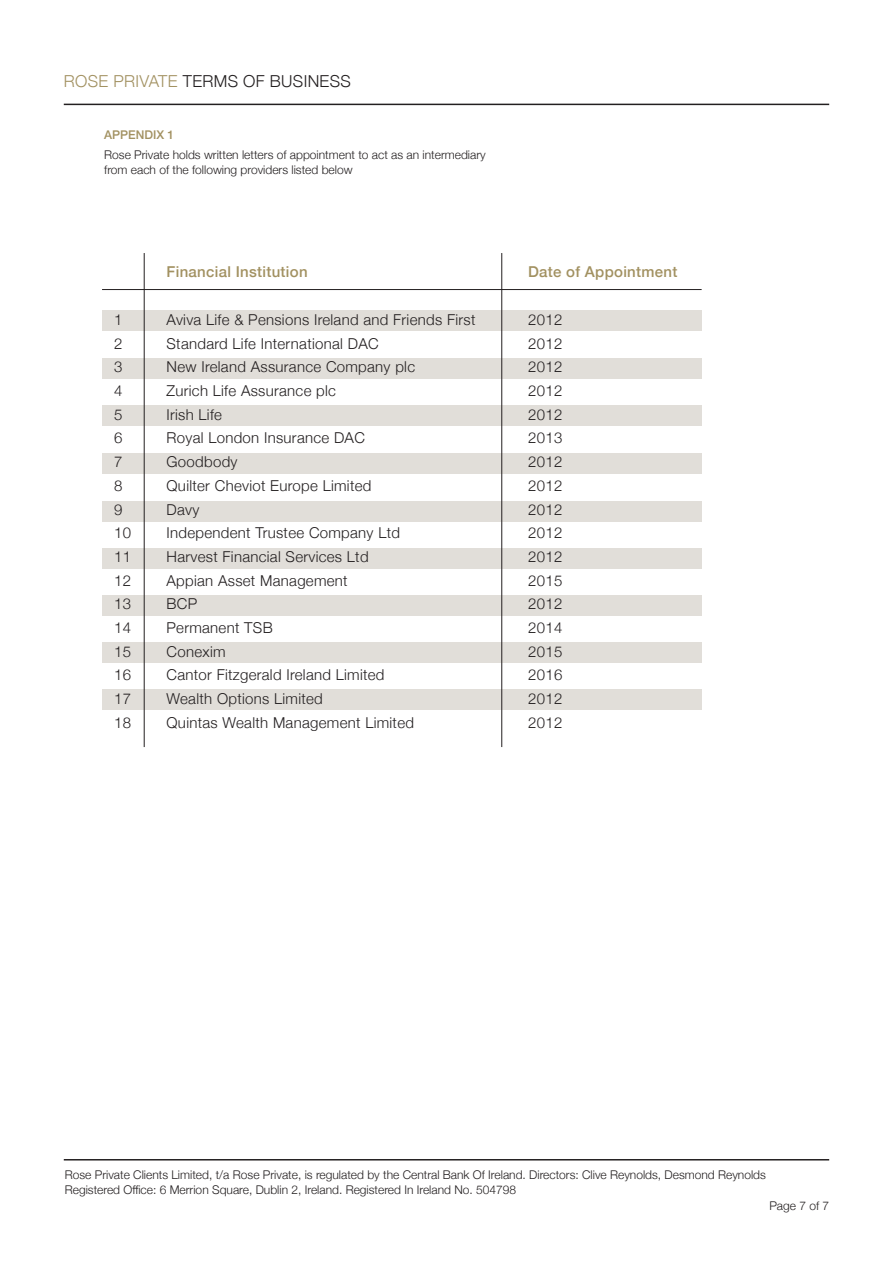
<style>
.page{position:relative;width:893px;height:1263px;background:#fff}
.page>*{position:absolute;margin:0;border:0;box-sizing:border-box;transform-origin:0 0}
.t1{font:300 16.5px "Helvetica Neue";letter-spacing:.02em;color:#231f20}
.t2{font:300 15px "Helvetica Neue";letter-spacing:.02em;color:#231f20}
.t3{font:500 15px "Helvetica Neue";letter-spacing:.02em;color:#a29161}
.t4{font:300 12px/15px "Helvetica Neue";color:#231f20}
.t5{font:500 12px "Helvetica Neue";color:#a29161}
.s1{color:#a29161}
</style>
<div class="page">
<div style="left:102px;top:310px;width:600px;height:21px;background:#e1ded9"></div>
<div style="left:102px;top:358px;width:600px;height:20px;background:#e1ded9"></div>
<div style="left:102px;top:406px;width:600px;height:20px;background:#e1ded9"></div>
<div style="left:102px;top:453px;width:600px;height:20px;background:#e1ded9"></div>
<div style="left:102px;top:501px;width:600px;height:20px;background:#e1ded9"></div>
<div style="left:102px;top:548px;width:600px;height:20px;background:#e1ded9"></div>
<div style="left:102px;top:595px;width:600px;height:20px;background:#e1ded9"></div>
<div style="left:102px;top:642px;width:600px;height:21px;background:#e1ded9"></div>
<div style="left:102px;top:690px;width:600px;height:20px;background:#e1ded9"></div>
<hr style="left:64px;top:104px;width:765px;height:1px;background:#231f20">
<hr style="left:501px;top:253px;width:1px;height:494px;background:#231f20">
<hr style="left:102px;top:289px;width:600px;height:1px;background:#231f20">
<hr style="left:144px;top:253px;width:1px;height:494px;background:#231f20">
<hr style="left:64px;top:1159px;width:765px;height:1px;background:#231f20">
<p class="t1" style="left:64px;top:68px;width:289px"><span class="s1">ROSE PRIVATE</span> TERMS OF BUSINESS</p>
<p class="t5" style="left:104px;top:125px;width:72px">APPENDIX 1</p>
<p class="t4" style="left:104px;top:146px;width:383px">Rose Private holds written letters of appointment to act as an intermediary from each of the following providers listed below</p>
<p class="t3" style="left:167px;top:260px;width:143px">Financial Institution</p>
<p class="t3" style="left:528px;top:260px;width:151px">Date of Appointment</p>
<p class="t2" style="left:114px;top:307px;width:10px">1</p>
<p class="t2" style="left:167px;top:307px;width:310px">Aviva Life &amp; Pensions Ireland and Friends First</p>
<p class="t2" style="left:528px;top:307px;width:36px">2012</p>
<p class="t2" style="left:114px;top:331px;width:10px">2</p>
<p class="t2" style="left:167px;top:331px;width:214px">Standard Life International DAC</p>
<p class="t2" style="left:528px;top:331px;width:36px">2012</p>
<p class="t2" style="left:114px;top:355px;width:10px">3</p>
<p class="t2" style="left:167px;top:355px;width:250px">New Ireland Assurance Company plc</p>
<p class="t2" style="left:528px;top:355px;width:36px">2012</p>
<p class="t2" style="left:114px;top:379px;width:10px">4</p>
<p class="t2" style="left:167px;top:379px;width:171px">Zurich Life Assurance plc</p>
<p class="t2" style="left:528px;top:379px;width:36px">2012</p>
<p class="t2" style="left:114px;top:402px;width:10px">5</p>
<p class="t2" style="left:167px;top:402px;width:57px">Irish Life</p>
<p class="t2" style="left:528px;top:402px;width:36px">2012</p>
<p class="t2" style="left:114px;top:426px;width:10px">6</p>
<p class="t2" style="left:167px;top:426px;width:200px">Royal London Insurance DAC</p>
<p class="t2" style="left:528px;top:426px;width:36px">2013</p>
<p class="t2" style="left:114px;top:450px;width:10px">7</p>
<p class="t2" style="left:167px;top:450px;width:73px">Goodbody</p>
<p class="t2" style="left:528px;top:450px;width:36px">2012</p>
<p class="t2" style="left:114px;top:473px;width:10px">8</p>
<p class="t2" style="left:167px;top:473px;width:206px">Quilter Cheviot Europe Limited</p>
<p class="t2" style="left:528px;top:473px;width:36px">2012</p>
<p class="t2" style="left:114px;top:497px;width:10px">9</p>
<p class="t2" style="left:167px;top:497px;width:34px">Davy</p>
<p class="t2" style="left:528px;top:497px;width:36px">2012</p>
<p class="t2" style="left:114px;top:521px;width:18px">10</p>
<p class="t2" style="left:167px;top:521px;width:235px">Independent Trustee Company Ltd</p>
<p class="t2" style="left:528px;top:521px;width:36px">2012</p>
<p class="t2" style="left:114px;top:544px;width:18px">11</p>
<p class="t2" style="left:167px;top:544px;width:204px">Harvest Financial Services Ltd</p>
<p class="t2" style="left:528px;top:544px;width:36px">2012</p>
<p class="t2" style="left:114px;top:568px;width:18px">12</p>
<p class="t2" style="left:167px;top:568px;width:183px">Appian Asset Management</p>
<p class="t2" style="left:528px;top:568px;width:36px">2015</p>
<p class="t2" style="left:114px;top:592px;width:18px">13</p>
<p class="t2" style="left:167px;top:592px;width:32px">BCP</p>
<p class="t2" style="left:528px;top:592px;width:36px">2012</p>
<p class="t2" style="left:114px;top:616px;width:18px">14</p>
<p class="t2" style="left:167px;top:616px;width:108px">Permanent TSB</p>
<p class="t2" style="left:528px;top:616px;width:36px">2014</p>
<p class="t2" style="left:114px;top:639px;width:18px">15</p>
<p class="t2" style="left:167px;top:639px;width:61px">Conexim</p>
<p class="t2" style="left:528px;top:639px;width:36px">2015</p>
<p class="t2" style="left:114px;top:663px;width:18px">16</p>
<p class="t2" style="left:167px;top:663px;width:219px">Cantor Fitzgerald Ireland Limited</p>
<p class="t2" style="left:528px;top:663px;width:36px">2016</p>
<p class="t2" style="left:114px;top:687px;width:18px">17</p>
<p class="t2" style="left:167px;top:687px;width:158px">Wealth Options Limited</p>
<p class="t2" style="left:528px;top:687px;width:36px">2012</p>
<p class="t2" style="left:114px;top:710px;width:18px">18</p>
<p class="t2" style="left:167px;top:710px;width:249px">Quintas Wealth Management Limited</p>
<p class="t2" style="left:528px;top:710px;width:36px">2012</p>
<p class="t4" style="left:65px;top:1166px;width:703px">Rose Private Clients Limited, t/a Rose Private, is regulated by the Central Bank Of Ireland. Directors: Clive Reynolds, Desmond Reynolds<br>Registered Office: 6 Merrion Square, Dublin 2, Ireland. Registered In Ireland No. 504798</p>
<p class="t4" style="left:769px;top:1197px;width:61px">Page 7 of 7</p>
</div>
